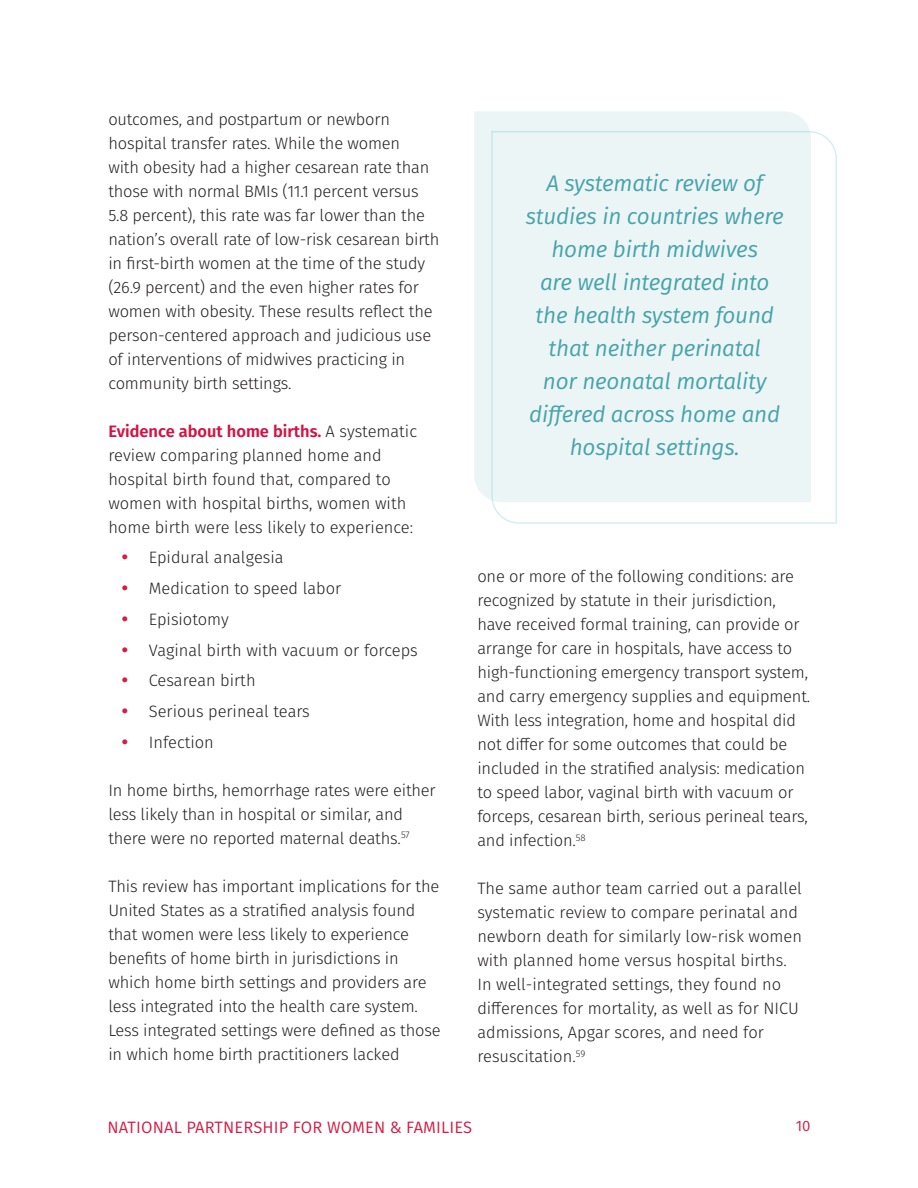
<style>
.page{position:relative;width:918px;height:1188px;background:#fff}
.page>*{position:absolute;margin:0;border:0;box-sizing:border-box;transform-origin:0 0}
.Pull_Quote_Call_Out{font:italic 22.5px/33px "Fira Sans";letter-spacing:-.01em;color:#47a3aa;text-align:center}
.Body_Text{font:300 16.5px/24px "Fira Sans";letter-spacing:-.01em;color:#231f20}
.t1{font:16.5px "Fira Sans";letter-spacing:.01em;color:#d31e46}
.t2{font:15px "Fira Sans";color:#d31e46}
.s1{font-weight:600;color:#d21345}
.s2{font-weight:700;font-size:18px;color:#d31e46}
</style>
<div class="page">
<div style="left:474px;top:111px;width:336px;height:389px;background:#ecf5f6"></div>
<svg style="left:491px;top:130px;width:346px;height:394px;background:#edf6f6"></svg>
<p class="Body_Text" style="left:108px;top:107px;width:333px">outcomes, and postpartum or newborn hospital transfer rates. While the women<br>with obesity had a higher cesarean rate than those with normal BMIs (11.1 percent versus 5.8 percent), this rate was far lower than the nation’s overall rate of low-risk cesarean birth in first-birth women at the time of the study (26.9 percent) and the even higher rates for women with obesity. These results reflect the person-centered approach and judicious use of interventions of midwives practicing in community birth settings.</p>
<p class="Body_Text" style="left:108px;top:419px;width:310px"><span class="s1">Evidence about home births.</span> A systematic review comparing planned home and hospital birth found that, compared to women with hospital births, women with home birth were less likely to experience:</p>
<p class="Body_Text" style="left:122px;top:545px;width:163px"><span class="s2">•</span> Epidural analgesia</p>
<p class="Body_Text" style="left:122px;top:576px;width:221px"><span class="s2">•</span> Medication to speed labor</p>
<p class="Body_Text" style="left:122px;top:607px;width:109px"><span class="s2">•</span> Episiotomy</p>
<p class="Body_Text" style="left:122px;top:638px;width:297px"><span class="s2">•</span> Vaginal birth with vacuum or forceps</p>
<p class="Body_Text" style="left:122px;top:668px;width:135px"><span class="s2">•</span> Cesarean birth</p>
<p class="Body_Text" style="left:122px;top:699px;width:190px"><span class="s2">•</span> Serious perineal tears</p>
<p class="Body_Text" style="left:122px;top:730px;width:94px"><span class="s2">•</span> Infection</p>
<p class="Body_Text" style="left:108px;top:778px;width:329px">In home births, hemorrhage rates were either less likely than in hospital or similar, and there were no reported maternal deaths.<sup>57</sup></p>
<p class="Body_Text" style="left:108px;top:874px;width:334px">This review has important implications for the United States as a stratified analysis found that women were less likely to experience benefits of home birth in jurisdictions in which home birth settings and providers are less integrated into the health care system.<br>Less integrated settings were defined as those in which home birth practitioners lacked</p>
<p class="Pull_Quote_Call_Out" style="left:526px;top:166px;width:260px">A systematic review of studies in countries where home birth midwives<br>are well integrated into the health system found that neither perinatal<br>nor neonatal mortality differed across home and hospital settings.</p>
<p class="Body_Text" style="left:477px;top:565px;width:334px">one or more of the following conditions: are recognized by statute in their jurisdiction, have received formal training, can provide or arrange for care in hospitals, have access to high-functioning emergency transport system, and carry emergency supplies and equipment.<br>With less integration, home and hospital did not differ for some outcomes that could be included in the stratified analysis: medication to speed labor, vaginal birth with vacuum or forceps, cesarean birth, serious perineal tears, and infection.<sup>58</sup></p>
<p class="Body_Text" style="left:477px;top:877px;width:326px">The same author team carried out a parallel systematic review to compare perinatal and newborn death for similarly low-risk women with planned home versus hospital births.<br>In well-integrated settings, they found no differences for mortality, as well as for NICU admissions, Apgar scores, and need for resuscitation.<sup>59</sup></p>
<p class="t1" style="left:107px;top:1115px;width:366px">NATIONAL PARTNERSHIP FOR WOMEN &amp; FAMILIES</p>
<p class="t2" style="left:796px;top:1115px;width:16px">10</p>
</div>
